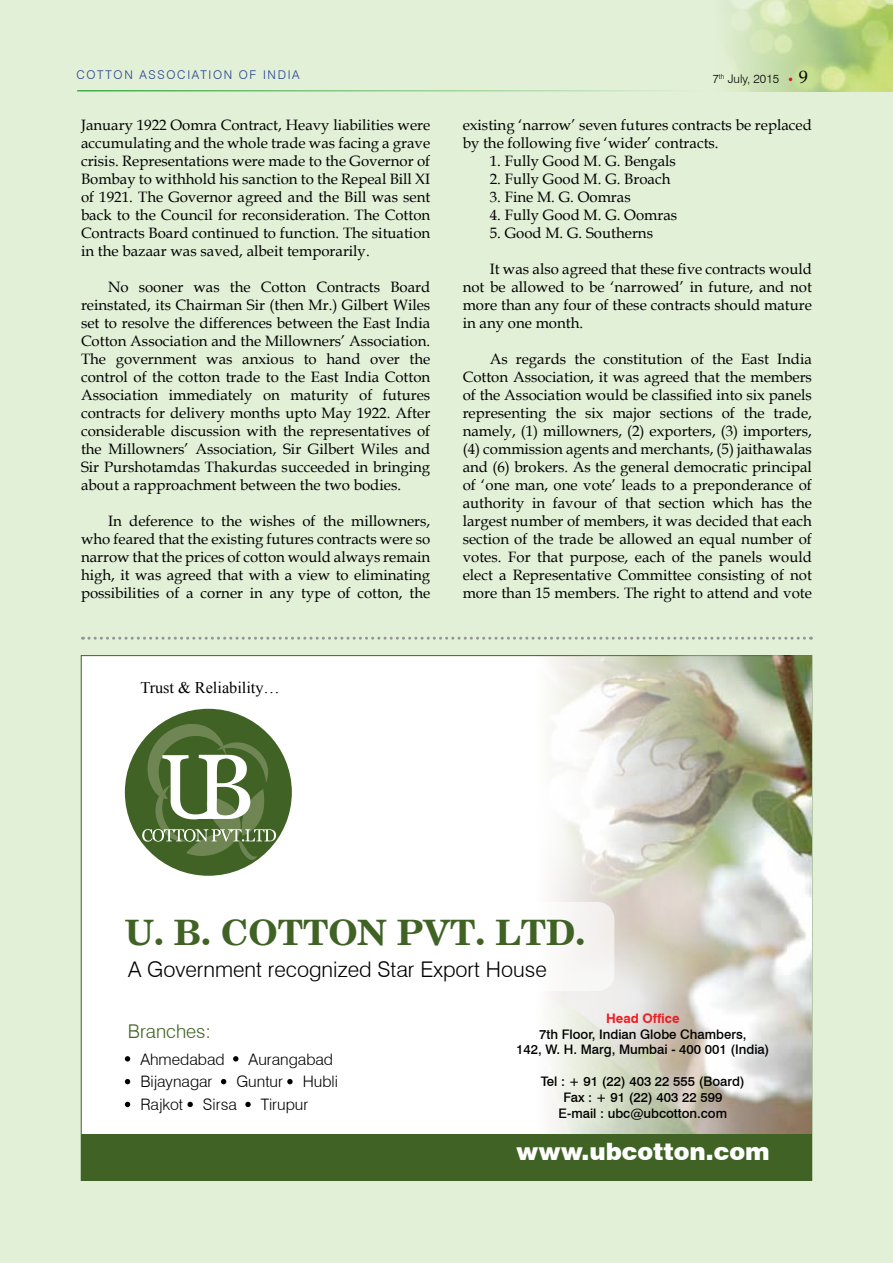
<style>
.page{position:relative;width:893px;height:1263px;background:#e3f0d8}
.page>*{position:absolute;margin:0;border:0;box-sizing:border-box;transform-origin:0 0}
.t1{font:700 35.1px "New Century Schlbk";color:#406325}
.t2{font:900 24px "Swiss 721 BT";color:#fff}
.t3{font:300 21.6px "Swiss 721 BT";color:#000}
.t4{font:300 18.9px "Swiss 721 BT";color:#406325}
.t5{font:16.2px "Times New Roman";color:#000}
.t6{font:300 15.75px/22.8px "Swiss 721 BT";color:#000}
.t7{font:15px/18px "Book Antiqua";color:#000;text-align:justify}
.t8{font:500 13.2px/15.8px "Swiss 721 BT";color:#000;text-align:center}
.t9{font:700 13.2px "Swiss 721 BT";color:#ed1d24}
.t10{font:300 12px "Swiss 721 BT";letter-spacing:.14em;color:#25408f}
.t11{font:300 12px "Swiss 721 BT";color:#000}
.s1{font-family:"Book Antiqua";font-weight:400;font-size:18px}
</style>
<div class="page">
<img style="left:727px;top:0;width:166px;height:91px">
<hr style="left:77px;top:90px;width:628px;height:2px;background:#41ad49">
<div style="left:81px;top:655px;width:731px;height:525px;background:#fff;border:1px solid #406325"></div>
<img style="left:537px;top:655px;width:275px;height:479px">
<div style="left:81px;top:1134px;width:731px;height:46px;background:#406325"></div>
<div style="left:125px;top:709px;width:167px;height:167px;background:#406325;border-radius:50%"></div>
<svg style="left:142px;top:724px;width:134px;height:136px"></svg>
<div style="left:326px;top:902px;width:288px;height:89px;background:#fff;border-radius:17px"></div>
<svg style="left:125px;top:1056px;width:5px;height:5px"></svg>
<svg style="left:233px;top:1056px;width:5px;height:5px"></svg>
<svg style="left:125px;top:1079px;width:5px;height:5px"></svg>
<svg style="left:221px;top:1079px;width:5px;height:5px"></svg>
<svg style="left:287px;top:1079px;width:6px;height:5px"></svg>
<svg style="left:125px;top:1102px;width:5px;height:5px"></svg>
<svg style="left:187px;top:1102px;width:6px;height:5px"></svg>
<svg style="left:245px;top:1102px;width:6px;height:5px"></svg>
<svg style="left:82px;top:637px;width:722px;height:3px"></svg>
<p class="t10" style="left:76px;top:67px;width:225px">Cotton assoc iation of india</p>
<p class="t11" style="left:712px;top:71px;width:97px">7<sup>th</sup> July, 2015 <span class="s1">9</span></p>
<p class="t7" style="left:81px;top:115px;width:351px">January 1922 Oomra Contract, Heavy liabilities were accumulating and the whole trade was facing a grave crisis. Representations were made to the Governor of Bombay to withhold his sanction to the Repeal Bill XI of 1921. The Governor agreed and the Bill was sent back to the Council for reconsideration. The Cotton Contracts Board continued to function. The situation in the bazaar was saved, albeit temporarily.</p>
<p class="t7" style="left:81px;top:277px;width:351px;text-indent:27px">No sooner was the Cotton Contracts Board reinstated, its Chairman Sir (then Mr.) Gilbert Wiles set to resolve the differences between the East India Cotton Association and the Millowners’ Association.<br>The government was anxious to hand over the control of the cotton trade to the East India Cotton Association immediately on maturity of futures contracts for delivery months upto May 1922. After considerable discussion with the representatives of the Millowners’ Association, Sir Gilbert Wiles and Sir Purshotamdas Thakurdas succeeded in bringing about a rapproachment between the two bodies.</p>
<p class="t7" style="left:81px;top:511px;width:351px;text-indent:27px">In deference to the wishes of the millowners, who feared that the existing futures contracts were so narrow that the prices of cotton would always remain high, it was agreed that with a view to eliminating possibilities of a corner in any type of cotton, the</p>
<p class="t7" style="left:463px;top:115px;width:351px">existing ‘narrow’ seven futures contracts be replaced by the following five ‘wider’ contracts.</p>
<p class="t7" style="left:490px;top:151px;width:188px">1. Fully Good M. G. Bengals</p>
<p class="t7" style="left:490px;top:169px;width:182px">2. Fully Good M. G. Broach</p>
<p class="t7" style="left:490px;top:187px;width:143px">3. Fine M. G. Oomras</p>
<p class="t7" style="left:490px;top:205px;width:189px">4. Fully Good M. G. Oomras</p>
<p class="t7" style="left:490px;top:223px;width:165px">5. Good M. G. Southerns</p>
<p class="t7" style="left:463px;top:259px;width:351px;text-indent:27px">It was also agreed that these five contracts would not be allowed to be ‘narrowed’ in future, and not more than any four of these contracts should mature in any one month.</p>
<p class="t7" style="left:463px;top:349px;width:351px;text-indent:27px">As regards the constitution of the East India Cotton Association, it was agreed that the members of the Association would be classified into six panels representing the six major sections of the trade, namely, (1) millowners, (2) exporters, (3) importers, (4) commission agents and merchants, (5) jaithawalas and (6) brokers. As the general democratic principal of ‘one man, one vote’ leads to a preponderance of authority in favour of that section which has the largest number of members, it was decided that each section of the trade be allowed an equal number of votes. For that purpose, each of the panels would elect a Representative Committee consisting of not more than 15 members. The right to attend and vote</p>
<p class="t5" style="left:140px;top:677px;width:141px">Trust &amp; Reliability…</p>
<h1 class="t1" style="left:125px;top:910px;width:462px">U. B. COTTON PVT. LTD.</h1>
<h3 class="t3" style="left:128px;top:956px;width:420px">A Government recognized Star Export House</h3>
<p class="t4" style="left:128px;top:1020px;width:85px">Branches:</p>
<p class="t6" style="left:140px;top:1047px;width:86px">Ahmedabad</p>
<p class="t6" style="left:249px;top:1047px;width:86px">Aurangabad</p>
<p class="t6" style="left:140px;top:1070px;width:74px">Bijaynagar</p>
<p class="t6" style="left:140px;top:1070px;width:199px;text-indent:96px">Guntur Hubli<br>Rajkot Sirsa</p>
<p class="t6" style="left:261px;top:1093px;width:49px">Tirupur</p>
<p class="t9" style="left:606px;top:1010px;width:75px">Head Office</p>
<p class="t8" style="left:516px;top:1026px;width:255px">7th Floor, Indian Globe Chambers,<br>142, W. H. Marg, Mumbai - 400 001 (India)</p>
<p class="t8" style="left:541px;top:1073px;width:205px">Tel : + 91 (22) 403 22 555 (Board)<br>Fax : + 91 (22) 403 22 599<br>E-mail : ubc@ubcotton.com</p>
<h2 class="t2" style="left:516px;top:1137px;width:255px">www.ubcotton.com</h2>
</div>
